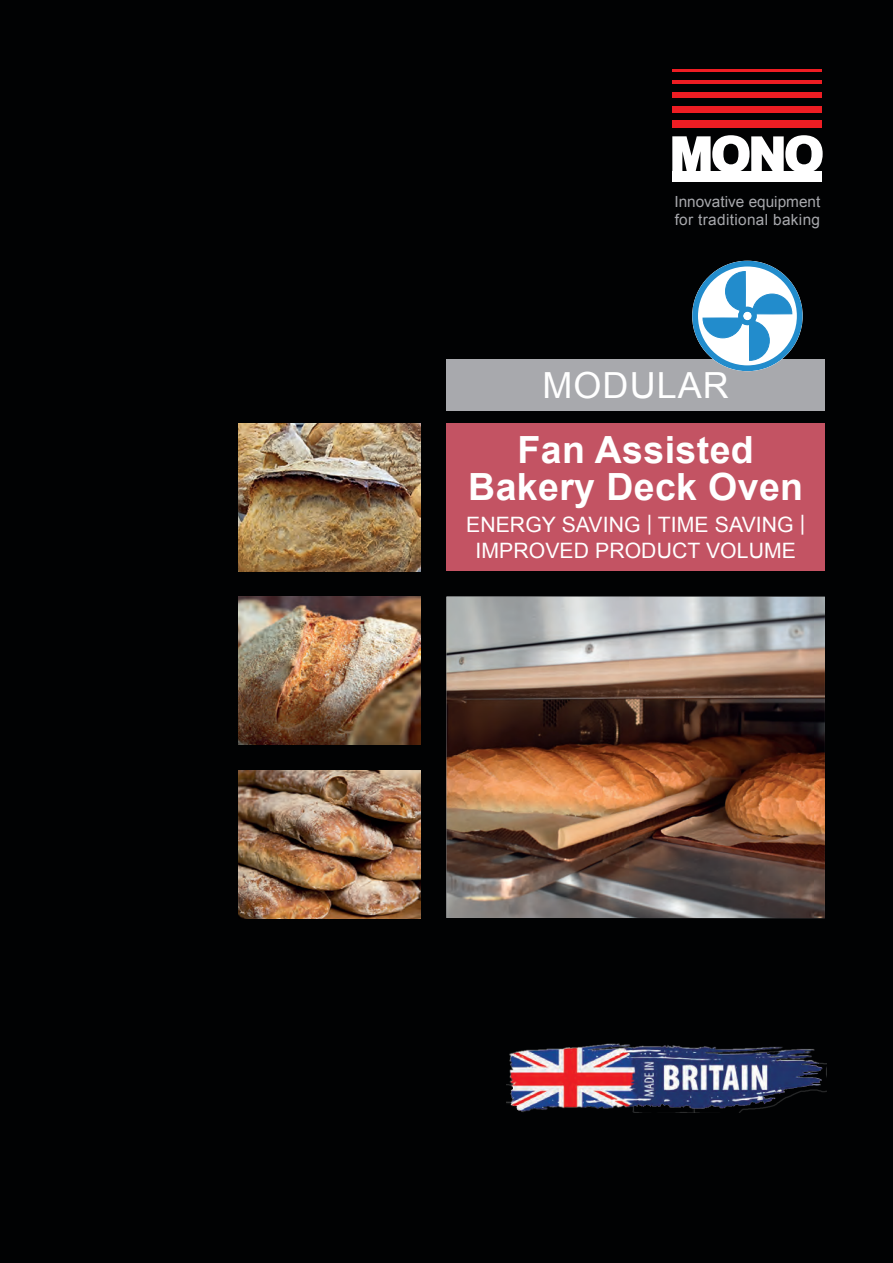
<style>
.page{position:relative;width:893px;height:1263px;background:#010203}
.page>*{position:absolute;margin:0;border:0;box-sizing:border-box;transform-origin:0 0}
.t1{font:700 37.5px/37.5px "Arial";letter-spacing:.01em;color:#fff;text-align:center}
.t2{font:36px "Arial";letter-spacing:.03em;color:#fff}
.t3{font:21.15px/25.5px "Arial";letter-spacing:.005em;color:#fff;text-align:center}
.t4{font:15.3px/18.5px "Arial";letter-spacing:.01em;color:#a8a9ad}
</style>
<div class="page">
<hr style="left:672px;top:69px;width:150px;height:3px;background:#ee1d23">
<hr style="left:672px;top:80px;width:150px;height:4px;background:#ee1d23">
<div style="left:672px;top:92px;width:150px;height:6px;background:#ee1d23"></div>
<div style="left:672px;top:106px;width:150px;height:6px;background:#ee1d23"></div>
<div style="left:672px;top:121px;width:150px;height:7px;background:#ee1d23"></div>
<svg style="left:672px;top:135px;width:151px;height:37px"></svg>
<div style="left:672px;top:172px;width:150px;height:10px;background:#fff"></div>
<div style="left:446px;top:423px;width:379px;height:148px;background:#c35363"></div>
<img style="left:446px;top:597px;width:379px;height:321px">
<img style="left:238px;top:423px;width:183px;height:148px">
<img style="left:238px;top:597px;width:183px;height:148px">
<img style="left:238px;top:770px;width:183px;height:148px">
<img style="left:506px;top:1043px;width:321px;height:70px">
<div style="left:446px;top:359px;width:379px;height:51px;background:#a8a9ad"></div>
<div style="left:692px;top:261px;width:111px;height:110px;border:6px solid #228ccc;border-radius:50%"></div>
<svg style="left:695px;top:264px;width:105px;height:104px;background:#87b2cc"></svg>
<p class="t4" style="left:674px;top:193px;width:147px">Innovative equipment for traditional baking</p>
<p class="t2" style="left:542px;top:361px;width:188px">MODULAR</p>
<p class="t1" style="left:468px;top:432px;width:336px">Fan Assisted<br>Bakery Deck Oven</p>
<p class="t3" style="left:466px;top:512px;width:341px">ENERGY SAVING | TIME SAVING |<br>IMPROVED PRODUCT VOLUME</p>
</div>
